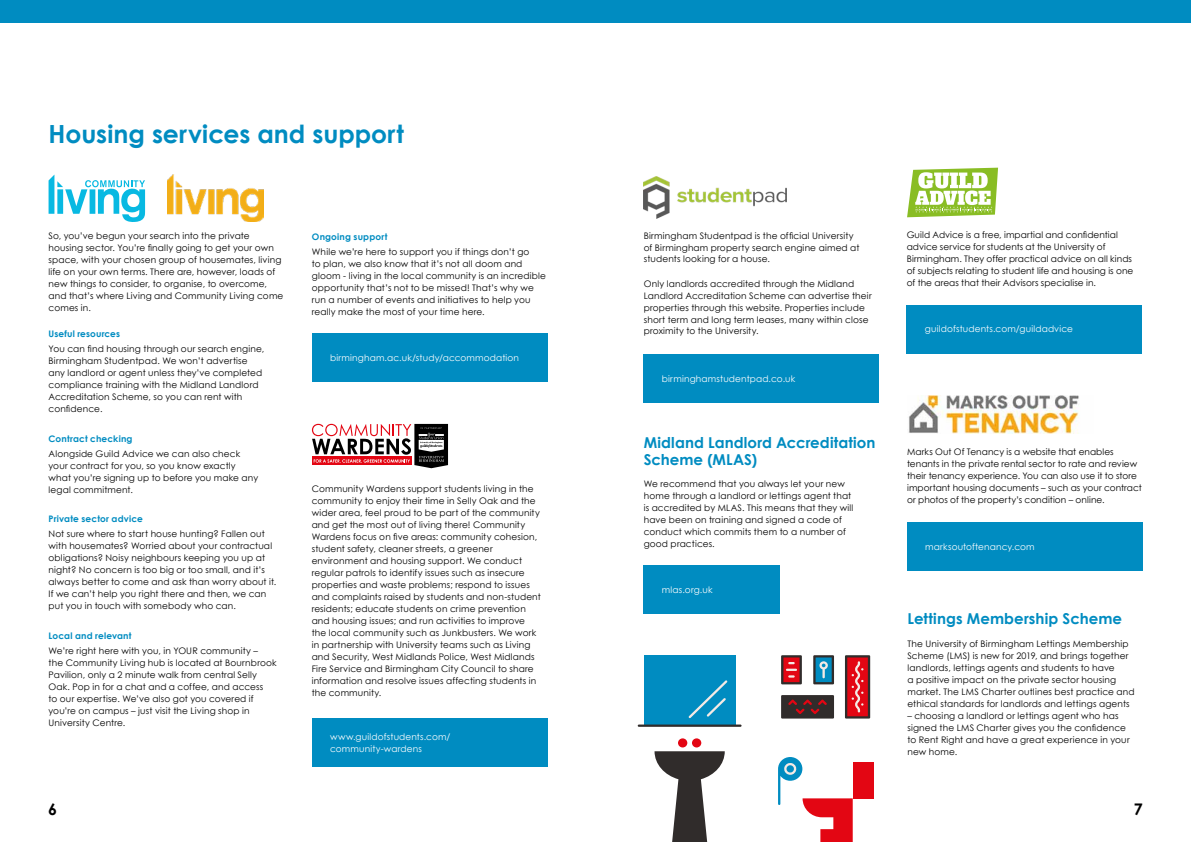
<style>
.page{position:relative;width:1191px;height:842px;background:#fff}
.page>*{position:absolute;margin:0;border:0;box-sizing:border-box;transform-origin:0 0}
.t1{font:700 25px "Century Gothic";color:#008cc1}
.t2{font:700 16px "Century Gothic";color:#000}
.t3{font:700 15px/17px "Century Gothic";letter-spacing:.005em;color:#008cc1}
.t4{font:9px/12px "Century Gothic";letter-spacing:.015em;color:#000}
.t5{font:9px/12px "Century Gothic";letter-spacing:.015em;color:#fff}
.t6{font:700 9px "Century Gothic";letter-spacing:.015em;color:#008cc1}
</style>
<div class="page">
<div style="left:312px;top:334px;width:235px;height:48px;background:#008cc1"></div>
<div style="left:643px;top:355px;width:236px;height:48px;background:#008cc1"></div>
<div style="left:643px;top:566px;width:137px;height:48px;background:#008cc1"></div>
<div style="left:907px;top:523px;width:235px;height:48px;background:#008cc1"></div>
<div style="left:906px;top:305px;width:236px;height:48px;background:#008cc1"></div>
<svg style="left:654px;top:751px;width:70px;height:91px"></svg>
<div style="left:678px;top:738px;width:9px;height:9px;background:#e30613;border-radius:50%"></div>
<div style="left:692px;top:738px;width:9px;height:9px;background:#e30613;border-radius:50%"></div>
<div style="left:644px;top:655px;width:91px;height:71px;background:#008cc1"></div>
<hr style="left:638px;top:724px;width:103px;height:3px;background:#302c2b">
<svg style="left:688px;top:680px;width:39px;height:38px"></svg>
<div style="left:852px;top:762px;width:21px;height:36px;background:#e30613"></div>
<svg style="left:778px;top:757px;width:74px;height:85px"></svg>
<svg style="left:813px;top:655px;width:21px;height:29px"></svg>
<svg style="left:845px;top:655px;width:25px;height:63px;background:#bb262e"></svg>
<svg style="left:781px;top:695px;width:53px;height:23px"></svg>
<svg style="left:781px;top:655px;width:21px;height:29px"></svg>
<svg style="left:49px;top:175px;width:96px;height:47px"></svg>
<div style="left:312px;top:718px;width:235px;height:48px;background:#008cc1"></div>
<svg style="left:312px;top:424px;width:136px;height:44px"></svg>
<img style="left:168px;top:175px;width:96px;height:47px">
<img style="left:643px;top:176px;width:143px;height:43px">
<img style="left:908px;top:395px;width:171px;height:38px">
<svg style="left:907px;top:168px;width:91px;height:49px"></svg>
<div style="left:0;top:0;width:1191px;height:23px;background:#008cc1"></div>
<h1 class="t1" style="left:49px;top:119px;width:357px">Housing services and support</h1>
<p class="t4" style="left:49px;top:229px;width:236px">So, you’ve begun your search into the private housing sector. You’re finally going to get your own space, with your chosen group of housemates, living life on your own terms. There are, however, loads of new things to consider, to organise, to overcome, and that’s where Living and Community Living come comes in.</p>
<p class="t6" style="left:49px;top:328px;width:73px">Useful resources</p>
<p class="t4" style="left:49px;top:343px;width:217px">You can find housing through our search engine, Birmingham Studentpad. We won’t advertise any landlord or agent unless they’ve completed compliance training with the Midland Landlord Accreditation Scheme, so you can rent with confidence.</p>
<p class="t6" style="left:49px;top:433px;width:85px">Contract checking</p>
<p class="t4" style="left:49px;top:447px;width:211px">Alongside Guild Advice we can also check your contract for you, so you know exactly what you’re signing up to before you make any legal commitment.</p>
<p class="t6" style="left:49px;top:513px;width:96px">Private sector advice</p>
<p class="t4" style="left:49px;top:528px;width:229px">Not sure where to start house hunting? Fallen out with housemates? Worried about your contractual obligations? Noisy neighbours keeping you up at night? No concern is too big or too small, and it’s always better to come and ask than worry about it.<br>If we can’t help you right there and then, we can put you in touch with somebody who can.</p>
<p class="t6" style="left:49px;top:630px;width:84px">Local and relevant</p>
<p class="t4" style="left:49px;top:644px;width:230px">We’re right here with you, in YOUR community –<br>the Community Living hub is located at Bournbrook Pavilion, only a 2 minute walk from central Selly Oak. Pop in for a chat and a coffee, and access<br>to our expertise. We’ve also got you covered if you’re on campus – just visit the Living shop in University Centre.</p>
<p class="t6" style="left:312px;top:231px;width:77px">Ongoing support</p>
<p class="t4" style="left:312px;top:245px;width:235px">While we’re here to support you if things don’t go<br>to plan, we also know that it’s not all doom and gloom - living in the local community is an incredible opportunity that’s not to be missed! That’s why we run a number of events and initiatives to help you really make the most of your time here.</p>
<p class="t5" style="left:330px;top:351px;width:190px">birmingham.ac.uk/study/accommodation</p>
<p class="t4" style="left:312px;top:483px;width:231px">Community Wardens support students living in the community to enjoy their time in Selly Oak and the wider area, feel proud to be part of the community and get the most out of living there! Community Wardens focus on five areas: community cohesion, student safety, cleaner streets, a greener environment and housing support. We conduct regular patrols to identify issues such as insecure properties and waste problems; respond to issues and complaints raised by students and non-student residents; educate students on crime prevention and housing issues; and run activities to improve the local community such as Junkbusters. We work in partnership with University teams such as Living and Security, West Midlands Police, West Midlands Fire Service and Birmingham City Council to share information and resolve issues affecting students in the community.</p>
<p class="t5" style="left:330px;top:730px;width:122px">www.guildofstudents.com/ community-wardens</p>
<p class="t4" style="left:643px;top:229px;width:217px">Birmingham Studentpad is the official University of Birmingham property search engine aimed at students looking for a house.</p>
<p class="t4" style="left:643px;top:277px;width:230px">Only landlords accredited through the Midland Landlord Accreditation Scheme can advertise their properties through this website. Properties include short term and long term leases, many within close proximity to the University.</p>
<p class="t5" style="left:662px;top:372px;width:135px">birminghamstudentpad.co.uk</p>
<h3 class="t3" style="left:643px;top:434px;width:233px">Midland Landlord Accreditation<br>Scheme (MLAS)</h3>
<p class="t4" style="left:643px;top:478px;width:211px">We recommend that you always let your new home through a landlord or lettings agent that is accredited by MLAS. This means that they will have been on training and signed a code of conduct which commits them to a number of good practices.</p>
<p class="t5" style="left:662px;top:583px;width:52px">mlas.org.uk</p>
<p class="t4" style="left:906px;top:228px;width:228px">Guild Advice is a free, impartial and confidential advice service for students at the University of Birmingham. They offer practical advice on all kinds of subjects relating to student life and housing is one of the areas that their Advisors specialise in.</p>
<p class="t5" style="left:925px;top:323px;width:150px">guildofstudents.com/guildadvice</p>
<p class="t4" style="left:907px;top:446px;width:236px">Marks Out Of Tenancy is a website that enables tenants in the private rental sector to rate and review their tenancy experience. You can also use it to store important housing documents – such as your contract or photos of the property’s condition – online.</p>
<p class="t5" style="left:925px;top:540px;width:111px">marksoutoftenancy.com</p>
<h3 class="t3" style="left:907px;top:610px;width:216px">Lettings Membership Scheme</h3>
<p class="t4" style="left:907px;top:637px;width:229px">The University of Birmingham Lettings Membership Scheme (LMS) is new for 2019, and brings together landlords, lettings agents and students to have<br>a positive impact on the private sector housing market. The LMS Charter outlines best practice and ethical standards for landlords and lettings agents</p>
<p class="t4" style="left:907px;top:709px;width:224px">– choosing a landlord or lettings agent who has signed the LMS Charter gives you the confidence to Rent Right and have a great experience in your new home.</p>
<h2 class="t2" style="left:48px;top:799px;width:10px">6</h2>
<h2 class="t2" style="left:1133px;top:799px;width:10px">7</h2>
</div>
